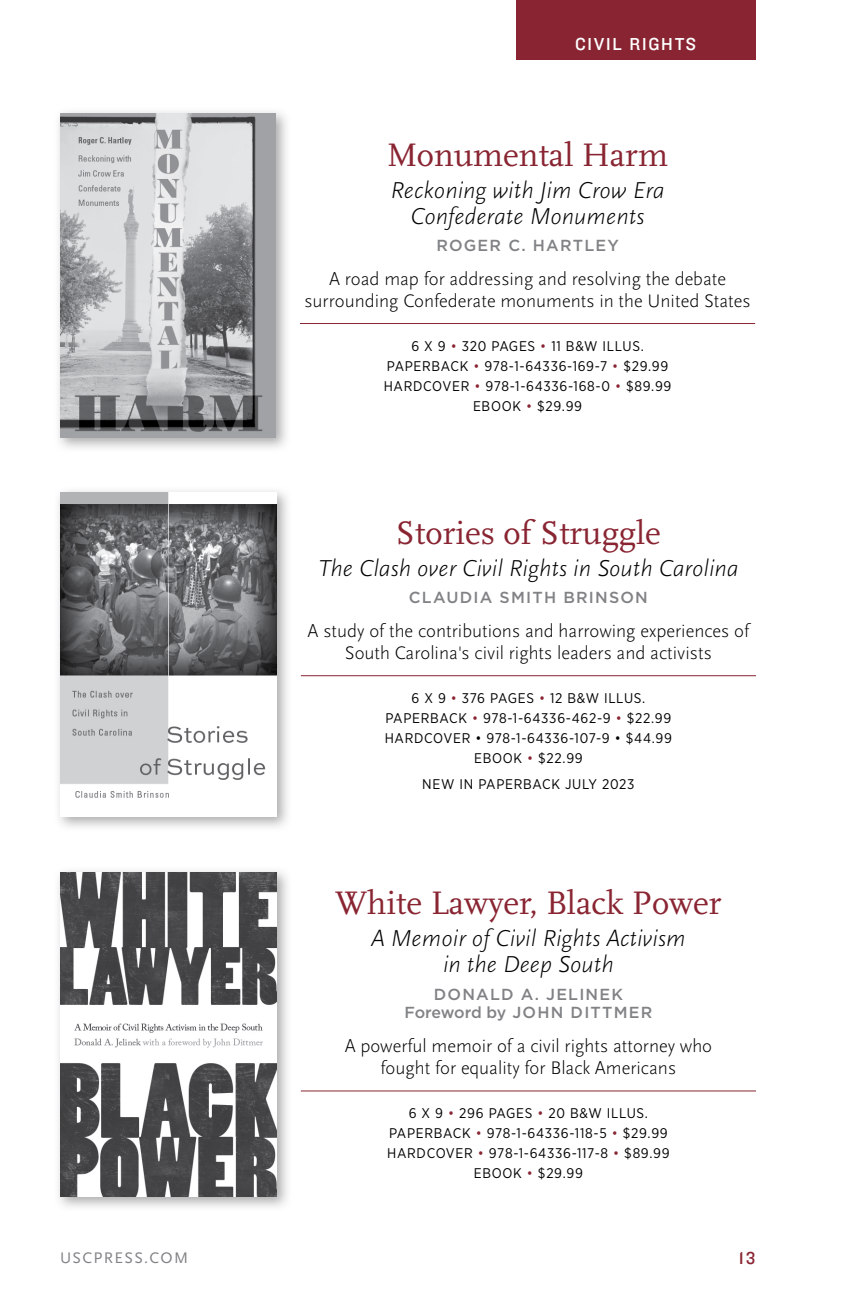
<style>
.page{position:relative;width:864px;height:1296px;background:#fff}
.page>*{position:absolute;margin:0;border:0;box-sizing:border-box;transform-origin:0 0}
.t1{font:34px "Scala Pro";color:#892532}
.t2{font:italic 300 24px/26px "Scala Sans Pro";color:#000;text-align:center}
.t3{font:300 19px/22px "Scala Sans Pro";color:#000;text-align:center}
.t4{font:18px "Knockout HTF31 Junior Middlewt";letter-spacing:.1em;color:#fff}
.t5{font:18px "Knockout HTF31 Junior Middlewt";color:#892532}
.t6{font:500 16px/18.4px "Gotham";letter-spacing:.075em;color:#808285;text-align:center}
.t7{font:16px "Scala Sans Pro";letter-spacing:.085em;color:#808285}
.t8{font:14px/20px "Gotham Narrow";letter-spacing:.05em;color:#000;text-align:center}
.s1{color:#892532}
</style>
<div class="page">
<div style="left:516px;top:0;width:240px;height:60px;background:#892532"></div>
<hr style="left:300px;top:323px;width:455px;height:1px;background:#892532">
<img style="left:60px;top:114px;width:216px;height:324px">
<img style="left:58px;top:490px;width:230px;height:337px">
<img style="left:61px;top:492px;width:216px;height:324px">
<img style="left:58px;top:870px;width:230px;height:337px">
<img style="left:61px;top:872px;width:216px;height:324px">
<hr style="left:301px;top:1090px;width:455px;height:1px;background:#892532">
<hr style="left:301px;top:675px;width:455px;height:1px;background:#892532">
<p class="t4" style="left:575px;top:35px;width:123px">CIVIL RIGHTS</p>
<h1 class="t1" style="left:387px;top:135px;width:282px">Monumental Harm</h1>
<h2 class="t2" style="left:391px;top:177px;width:276px">Reckoning with Jim Crow Era<br>Confederate Monuments</h2>
<p class="t6" style="left:436px;top:236px;width:184px">ROGER C. HARTLEY</p>
<h3 class="t3" style="left:304px;top:268px;width:448px">A road map for addressing and resolving the debate surrounding Confederate monuments in the United States</h3>
<p class="t8" style="left:384px;top:336px;width:289px">6 X 9 <span class="s1">•</span> 320 PAGES <span class="s1">•</span> 11 B&amp;W ILLUS.<br>PAPERBACK <span class="s1">•</span> 978-1-64336-169-7 <span class="s1">•</span> $29.99<br>HARDCOVER <span class="s1">•</span> 978-1-64336-168-0 <span class="s1">•</span> $89.99<br>EBOOK <span class="s1">•</span> $29.99</p>
<h1 class="t1" style="left:396px;top:513px;width:267px">Stories of Struggle</h1>
<h2 class="t2" style="left:318px;top:555px;width:422px">The Clash over Civil Rights in South Carolina</h2>
<p class="t6" style="left:409px;top:588px;width:240px">CLAUDIA SMITH BRINSON</p>
<h3 class="t3" style="left:308px;top:620px;width:443px">A study of the contributions and harrowing experiences of<br>South Carolina's civil rights leaders and activists</h3>
<p class="t8" style="left:385px;top:688px;width:289px">6 X 9 <span class="s1">•</span> 376 PAGES <span class="s1">•</span> 12 B&amp;W ILLUS.<br>PAPERBACK <span class="s1">•</span> 978-1-64336-462-9 <span class="s1">•</span> $22.99<br>HARDCOVER • 978-1-64336-107-9 • $44.99<br>EBOOK <span class="s1">•</span> $22.99</p>
<p class="t8" style="left:422px;top:774px;width:214px">NEW IN PAPERBACK JULY 2023</p>
<h1 class="t1" style="left:335px;top:884px;width:388px">White Lawyer, Black Power</h1>
<h2 class="t2" style="left:371px;top:926px;width:316px">A Memoir of Civil Rights Activism in the Deep South</h2>
<p class="t6" style="left:405px;top:985px;width:249px">DONALD A. JELINEK<br>Foreword by JOHN DITTMER</p>
<h3 class="t3" style="left:345px;top:1035px;width:369px">A powerful memoir of a civil rights attorney who fought for equality for Black Americans</h3>
<p class="t8" style="left:387px;top:1103px;width:284px">6 X 9 <span class="s1">•</span> 296 PAGES <span class="s1">•</span> 20 B&amp;W ILLUS.<br>PAPERBACK <span class="s1">•</span> 978-1-64336-118-5 <span class="s1">•</span> $29.99<br>HARDCOVER <span class="s1">•</span> 978-1-64336-117-8 <span class="s1">•</span> $89.99<br>EBOOK <span class="s1">•</span> $29.99</p>
<p class="t7" style="left:60px;top:1249px;width:130px">USCPRESS.COM</p>
<p class="t5" style="left:739px;top:1248px;width:18px">13</p>
</div>
